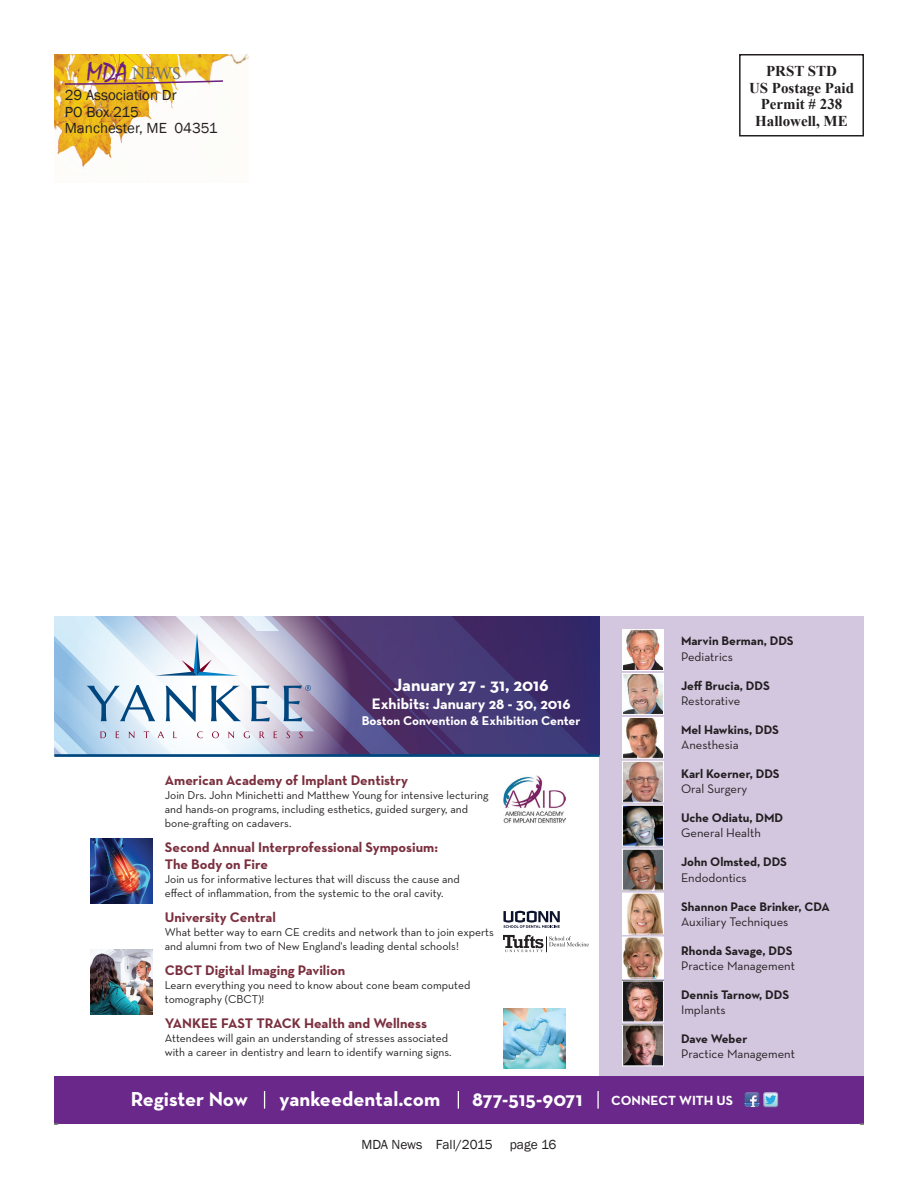
<style>
.page{position:relative;width:918px;height:1188px;background:#fff}
.page>*{position:absolute;margin:0;border:0;box-sizing:border-box;transform-origin:0 0}
.t1{font:700 20.55px "Neutra Text";color:#fff}
.t2{font:700 18px "Neutra Text";color:#fff}
.t3{font:18px "Minion Pro";color:#6c6d70}
.t4{font:700 15.45px "Neutra Text";color:#fff}
.t5{font:700 15px/16.5px "Times New Roman";color:#231f20;text-align:center}
.t6{font:15px/16.5px "Franklin Gothic";color:#231f20}
.t7{font:700 14.1px/17px "Neutra Text";color:#7b2f3e}
.t8{font:13.5px "Franklin Gothic";color:#231f20}
.t9{font:700 13.5px "Neutra Text";color:#fff}
.t10{font:700 12.9px "Neutra Text";color:#fff}
.t11{font:700 12.6px "Neutra Text";color:#231f20}
.t12{font:12.6px "Neutra Text";color:#231f20}
.t13{font:700 12.6px "Neutra Text";letter-spacing:-.02em;color:#231f20}
.t14{font:11.55px/14px "Neutra Text";color:#231f20}
.s1{font-family:"Mistral";font-size:27px;color:#6b1f7e}
</style>
<div class="page">
<div style="left:739px;top:54px;width:125px;height:82px;border:2px solid #231f20"></div>
<img style="left:55px;top:54px;width:194px;height:113px">
<svg style="left:63px;top:80px;width:162px;height:6px"></svg>
<svg style="left:503px;top:935px;width:86px;height:17px"></svg>
<div style="left:600px;top:617px;width:264px;height:507px;background:#d3c7e0"></div>
<img style="left:624px;top:631px;width:38px;height:38px">
<div style="left:622px;top:629px;width:42px;height:42px;border:1px solid #fff"></div>
<img style="left:624px;top:675px;width:38px;height:38px">
<div style="left:622px;top:673px;width:42px;height:42px;border:1px solid #fff"></div>
<img style="left:624px;top:719px;width:38px;height:38px">
<div style="left:622px;top:717px;width:42px;height:42px;border:1px solid #fff"></div>
<img style="left:624px;top:763px;width:38px;height:38px">
<div style="left:622px;top:761px;width:42px;height:42px;border:1px solid #fff"></div>
<img style="left:624px;top:807px;width:38px;height:38px">
<div style="left:622px;top:805px;width:42px;height:42px;border:1px solid #fff"></div>
<img style="left:624px;top:851px;width:38px;height:37px">
<div style="left:622px;top:849px;width:42px;height:41px;border:1px solid #fff"></div>
<img style="left:624px;top:895px;width:38px;height:37px">
<div style="left:622px;top:893px;width:42px;height:41px;border:1px solid #fff"></div>
<img style="left:624px;top:939px;width:38px;height:37px">
<div style="left:622px;top:937px;width:42px;height:41px;border:1px solid #fff"></div>
<img style="left:624px;top:983px;width:38px;height:37px">
<div style="left:622px;top:981px;width:42px;height:41px;border:1px solid #fff"></div>
<img style="left:624px;top:1027px;width:38px;height:37px">
<div style="left:622px;top:1025px;width:42px;height:41px;border:1px solid #fff"></div>
<div style="left:55px;top:1077px;width:809px;height:47px;background:#6a288a"></div>
<img style="left:54px;top:617px;width:546px;height:137px">
<svg style="left:65px;top:617px;width:286px;height:137px"></svg>
<hr style="left:54px;top:754px;width:546px;height:3px;background:#00467e">
<svg style="left:87px;top:685px;width:68px;height:36px"></svg>
<svg style="left:166px;top:686px;width:30px;height:36px"></svg>
<svg style="left:211px;top:686px;width:30px;height:35px"></svg>
<svg style="left:251px;top:685px;width:19px;height:36px"></svg>
<svg style="left:155px;top:633px;width:84px;height:43px"></svg>
<svg style="left:100px;top:731px;width:6px;height:7px"></svg>
<svg style="left:116px;top:731px;width:3px;height:7px"></svg>
<svg style="left:129px;top:731px;width:6px;height:7px"></svg>
<svg style="left:144px;top:731px;width:5px;height:7px"></svg>
<svg style="left:157px;top:731px;width:7px;height:7px"></svg>
<svg style="left:173px;top:731px;width:4px;height:7px"></svg>
<svg style="left:197px;top:731px;width:6px;height:7px"></svg>
<svg style="left:212px;top:731px;width:7px;height:7px"></svg>
<svg style="left:228px;top:731px;width:6px;height:7px"></svg>
<svg style="left:244px;top:731px;width:6px;height:7px"></svg>
<svg style="left:259px;top:731px;width:6px;height:7px"></svg>
<svg style="left:274px;top:731px;width:3px;height:7px"></svg>
<svg style="left:287px;top:731px;width:3px;height:7px"></svg>
<svg style="left:299px;top:731px;width:4px;height:7px"></svg>
<svg style="left:283px;top:685px;width:28px;height:36px"></svg>
<img style="left:504px;top:775px;width:61px;height:48px">
<img style="left:90px;top:838px;width:63px;height:65px">
<img style="left:503px;top:1008px;width:63px;height:61px">
<img style="left:90px;top:949px;width:63px;height:66px">
<svg style="left:503px;top:911px;width:57px;height:17px"></svg>
<svg style="left:264px;top:1091px;width:1px;height:18px"></svg>
<svg style="left:458px;top:1091px;width:1px;height:18px"></svg>
<svg style="left:745px;top:1092px;width:33px;height:16px"></svg>
<svg style="left:597px;top:1091px;width:2px;height:18px"></svg>
<h2 class="t3" style="left:87px;top:61px;width:95px"><span class="s1">MDA</span> NEWS</h2>
<p class="t6" style="left:65px;top:87px;width:154px">29 Association Dr<br>PO Box 215<br>Manchester, ME 04351</p>
<p class="t5" style="left:749px;top:63px;width:106px">PRST STD<br>US Postage Paid<br>Permit # 238<br>Hallowell, ME</p>
<h2 class="t2" style="left:394px;top:673px;width:157px">January 27 - 31, 2016</h2>
<h3 class="t4" style="left:372px;top:694px;width:200px">Exhibits: January 28 - 30, 2016</h3>
<p class="t10" style="left:362px;top:712px;width:220px">Boston Convention &amp; Exhibition Center</p>
<p class="t7" style="left:165px;top:772px;width:245px">American Academy of Implant Dentistry</p>
<p class="t14" style="left:165px;top:788px;width:325px">Join Drs. John Minichetti and Matthew Young for intensive lecturing and hands-on programs, including esthetics, guided surgery, and bone-grafting on cadavers.</p>
<p class="t7" style="left:165px;top:839px;width:275px">Second Annual Interprofessional Symposium:<br>The Body on Fire</p>
<p class="t14" style="left:165px;top:872px;width:297px">Join us for informative lectures that will discuss the cause and effect of inflammation, from the systemic to the oral cavity.</p>
<p class="t7" style="left:165px;top:909px;width:113px">University Central</p>
<p class="t14" style="left:165px;top:925px;width:331px">What better way to earn CE credits and network than to join experts and alumni from two of New England's leading dental schools!</p>
<p class="t7" style="left:165px;top:962px;width:182px">CBCT Digital Imaging Pavilion</p>
<p class="t14" style="left:165px;top:978px;width:307px">Learn everything you need to know about cone beam computed tomography (CBCT)!</p>
<p class="t7" style="left:165px;top:1015px;width:264px">YANKEE FAST TRACK Health and Wellness</p>
<p class="t14" style="left:165px;top:1031px;width:288px">Attendees will gain an understanding of stresses associated with a career in dentistry and learn to identify warning signs.</p>
<h1 class="t1" style="left:131px;top:1086px;width:118px">Register Now</h1>
<h1 class="t1" style="left:280px;top:1086px;width:162px">yankeedental.com</h1>
<h1 class="t1" style="left:472px;top:1086px;width:112px">877-515-9071</h1>
<p class="t8" style="left:361px;top:1137px;width:133px">MDA News Fall/2015</p>
<p class="t8" style="left:510px;top:1137px;width:48px">page 16</p>
<p class="t11" style="left:681px;top:633px;width:114px">Marvin Berman, DDS</p>
<p class="t12" style="left:681px;top:649px;width:53px">Pediatrics</p>
<p class="t11" style="left:681px;top:677px;width:90px">Jeff Brucia, DDS</p>
<p class="t12" style="left:681px;top:693px;width:61px">Restorative</p>
<p class="t11" style="left:681px;top:722px;width:99px">Mel Hawkins, DDS</p>
<p class="t12" style="left:681px;top:737px;width:59px">Anesthesia</p>
<p class="t11" style="left:681px;top:766px;width:100px">Karl Koerner, DDS</p>
<p class="t12" style="left:681px;top:781px;width:68px">Oral Surgery</p>
<p class="t11" style="left:681px;top:810px;width:104px">Uche Odiatu, DMD</p>
<p class="t12" style="left:681px;top:825px;width:81px">General Health</p>
<p class="t11" style="left:681px;top:854px;width:107px">John Olmsted, DDS</p>
<p class="t12" style="left:681px;top:870px;width:67px">Endodontics</p>
<p class="t11" style="left:681px;top:898px;width:150px">Shannon Pace Brinker, CDA</p>
<p class="t12" style="left:681px;top:914px;width:109px">Auxiliary Techniques</p>
<p class="t11" style="left:681px;top:943px;width:113px">Rhonda Savage, DDS</p>
<p class="t12" style="left:681px;top:958px;width:115px">Practice Management</p>
<p class="t11" style="left:681px;top:987px;width:110px">Dennis Tarnow, DDS</p>
<p class="t12" style="left:681px;top:1002px;width:46px">Implants</p>
<p class="t13" style="left:681px;top:1031px;width:68px">Dave Weber</p>
<p class="t12" style="left:681px;top:1046px;width:115px">Practice Management</p>
<p class="t9" style="left:611px;top:1092px;width:123px">CONNECT WITH US</p>
</div>
